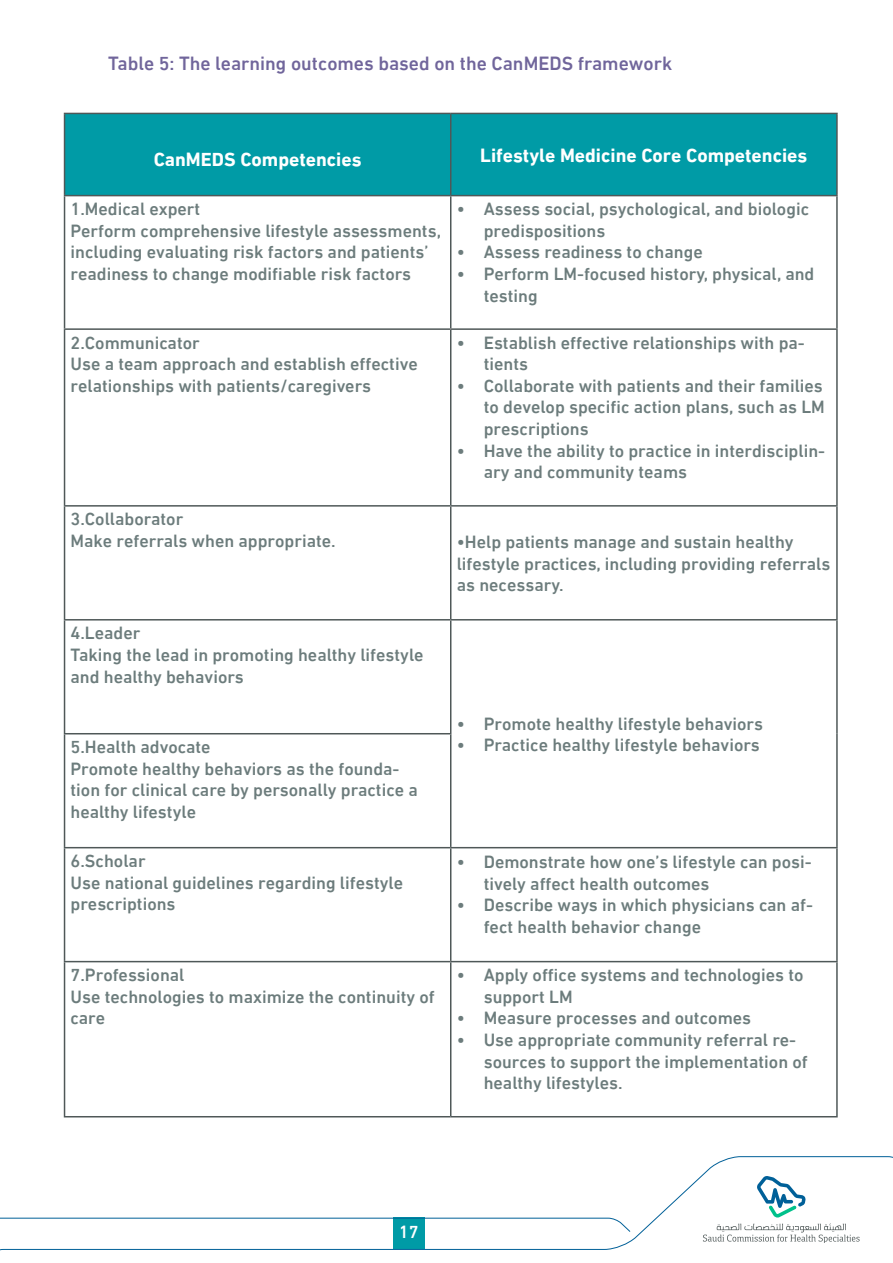
<style>
.page{position:relative;width:893px;height:1263px;background:#fff}
.page>*{position:absolute;margin:0;border:0;box-sizing:border-box;transform-origin:0 0}
.t1{font:500 19.5px "DIN Next LTW23";color:#70659b}
.t2{font:700 19.5px "DIN Next LTW23";color:#fff}
.t3{font:500 18px/21.6px "DIN Next LT Arabic";color:#6c7c7c}
.t4{font:500 18px "DIN Next LTW23";color:#fff}
</style>
<div class="page">
<svg style="left:0;top:1156px;width:893px;height:95px"></svg>
<svg style="left:757px;top:1176px;width:49px;height:41px"></svg>
<svg style="left:703px;top:1223px;width:157px;height:19px"></svg>
<div style="left:65px;top:114px;width:771px;height:81px;background:#009ba6"></div>
<hr style="left:64px;top:113px;width:387px;height:1px;background:#4f5858">
<hr style="left:64px;top:114px;width:1px;height:81px;background:#4f5858">
<hr style="left:451px;top:113px;width:387px;height:1px;background:#4f5858">
<hr style="left:450px;top:114px;width:1px;height:81px;background:#4f5858">
<hr style="left:836px;top:114px;width:2px;height:81px;background:#4f5858">
<hr style="left:64px;top:195px;width:387px;height:1px;background:#4f5858">
<hr style="left:64px;top:196px;width:1px;height:132px;background:#4f5858">
<hr style="left:451px;top:195px;width:387px;height:1px;background:#4f5858">
<hr style="left:450px;top:196px;width:1px;height:132px;background:#4f5858">
<hr style="left:836px;top:196px;width:2px;height:132px;background:#4f5858">
<hr style="left:64px;top:328px;width:387px;height:2px;background:#4f5858">
<hr style="left:64px;top:330px;width:1px;height:175px;background:#4f5858">
<hr style="left:451px;top:328px;width:387px;height:2px;background:#4f5858">
<hr style="left:450px;top:330px;width:1px;height:175px;background:#4f5858">
<hr style="left:836px;top:330px;width:2px;height:175px;background:#4f5858">
<hr style="left:64px;top:505px;width:387px;height:2px;background:#4f5858">
<hr style="left:64px;top:507px;width:1px;height:112px;background:#4f5858">
<hr style="left:451px;top:505px;width:387px;height:2px;background:#4f5858">
<hr style="left:450px;top:507px;width:1px;height:112px;background:#4f5858">
<hr style="left:836px;top:507px;width:2px;height:112px;background:#4f5858">
<hr style="left:64px;top:619px;width:387px;height:1px;background:#4f5858">
<hr style="left:64px;top:620px;width:1px;height:113px;background:#4f5858">
<hr style="left:451px;top:619px;width:387px;height:1px;background:#4f5858">
<hr style="left:450px;top:620px;width:1px;height:113px;background:#4f5858">
<hr style="left:836px;top:620px;width:2px;height:114px;background:#4f5858">
<hr style="left:64px;top:733px;width:387px;height:1px;background:#4f5858">
<hr style="left:64px;top:734px;width:1px;height:113px;background:#4f5858">
<hr style="left:450px;top:734px;width:1px;height:113px;background:#4f5858">
<hr style="left:836px;top:734px;width:2px;height:113px;background:#4f5858">
<hr style="left:64px;top:847px;width:387px;height:1px;background:#4f5858">
<hr style="left:64px;top:848px;width:1px;height:113px;background:#4f5858">
<hr style="left:451px;top:847px;width:387px;height:1px;background:#4f5858">
<hr style="left:450px;top:848px;width:1px;height:113px;background:#4f5858">
<hr style="left:836px;top:848px;width:2px;height:113px;background:#4f5858">
<hr style="left:64px;top:961px;width:387px;height:1px;background:#4f5858">
<hr style="left:64px;top:962px;width:1px;height:154px;background:#4f5858">
<hr style="left:451px;top:961px;width:387px;height:1px;background:#4f5858">
<hr style="left:450px;top:962px;width:1px;height:154px;background:#4f5858">
<hr style="left:836px;top:962px;width:2px;height:154px;background:#4f5858">
<hr style="left:64px;top:1116px;width:387px;height:1px;background:#4f5858">
<hr style="left:451px;top:1116px;width:387px;height:1px;background:#4f5858">
<p class="t1" style="left:108px;top:52px;width:565px">Table 5: The learning outcomes based on the CanMEDS framework</p>
<p class="t2" style="left:154px;top:148px;width:209px">CanMEDS Competencies</p>
<p class="t2" style="left:480px;top:144px;width:329px">Lifestyle Medicine Core Competencies</p>
<p class="t3" style="left:71px;top:198px;width:131px">1.Medical expert</p>
<p class="t3" style="left:71px;top:220px;width:372px">Perform comprehensive lifestyle assessments, including evaluating risk factors and patients’ readiness to change modifiable risk factors</p>
<p class="t3" style="left:484px;top:198px;width:327px;text-indent:-27px">• Assess social, psychological, and biologic predispositions</p>
<p class="t3" style="left:457px;top:241px;width:248px">• Assess readiness to change</p>
<p class="t3" style="left:484px;top:263px;width:332px;text-indent:-27px">• Perform LM-focused history, physical, and testing</p>
<p class="t3" style="left:71px;top:332px;width:131px">2.Communicator</p>
<p class="t3" style="left:71px;top:353px;width:349px">Use a team approach and establish effective relationships with patients/caregivers</p>
<p class="t3" style="left:484px;top:332px;width:323px;text-indent:-27px">• Establish effective relationships with pa&shy;tients</p>
<p class="t3" style="left:484px;top:375px;width:343px;text-align:justify;text-indent:-27px">• Collaborate with patients and their families to develop specific action plans, such as LM prescriptions</p>
<p class="t3" style="left:484px;top:440px;width:343px;text-indent:-27px">• Have the ability to practice in interdisciplin&shy;ary and community teams</p>
<p class="t3" style="left:71px;top:508px;width:114px">3.Collaborator</p>
<p class="t3" style="left:71px;top:530px;width:267px">Make referrals when appropriate.</p>
<p class="t3" style="left:457px;top:531px;width:375px">•Help patients manage and sustain healthy lifestyle practices, including providing referrals as necessary.</p>
<p class="t3" style="left:71px;top:622px;width:71px">4.Leader</p>
<p class="t3" style="left:71px;top:644px;width:355px">Taking the lead in promoting healthy lifestyle and healthy behaviors</p>
<p class="t3" style="left:457px;top:713px;width:308px">• Promote healthy lifestyle behaviors</p>
<p class="t3" style="left:71px;top:736px;width:142px">5.Health advocate</p>
<p class="t3" style="left:457px;top:734px;width:305px">• Practice healthy lifestyle behaviors</p>
<p class="t3" style="left:71px;top:758px;width:349px">Promote healthy behaviors as the founda&shy;tion for clinical care by personally practice a healthy lifestyle</p>
<p class="t3" style="left:71px;top:850px;width:77px">6.Scholar</p>
<p class="t3" style="left:71px;top:872px;width:334px">Use national guidelines regarding lifestyle prescriptions</p>
<p class="t3" style="left:484px;top:851px;width:329px;text-indent:-27px">• Demonstrate how one’s lifestyle can posi&shy;tively affect health outcomes</p>
<p class="t3" style="left:484px;top:894px;width:331px;text-indent:-27px">• Describe ways in which physicians can af&shy;fect health behavior change</p>
<p class="t3" style="left:71px;top:964px;width:115px">7.Professional</p>
<p class="t3" style="left:71px;top:986px;width:366px">Use technologies to maximize the continuity of care</p>
<p class="t3" style="left:484px;top:964px;width:321px;text-indent:-27px">• Apply office systems and technologies to support LM</p>
<p class="t3" style="left:457px;top:1007px;width:296px">• Measure processes and outcomes</p>
<p class="t3" style="left:484px;top:1029px;width:326px;text-indent:-27px">• Use appropriate community referral re&shy;sources to support the implementation of healthy lifestyles.</p>
<p class="t4" style="left:399px;top:1221px;width:21px">17</p>
</div>
